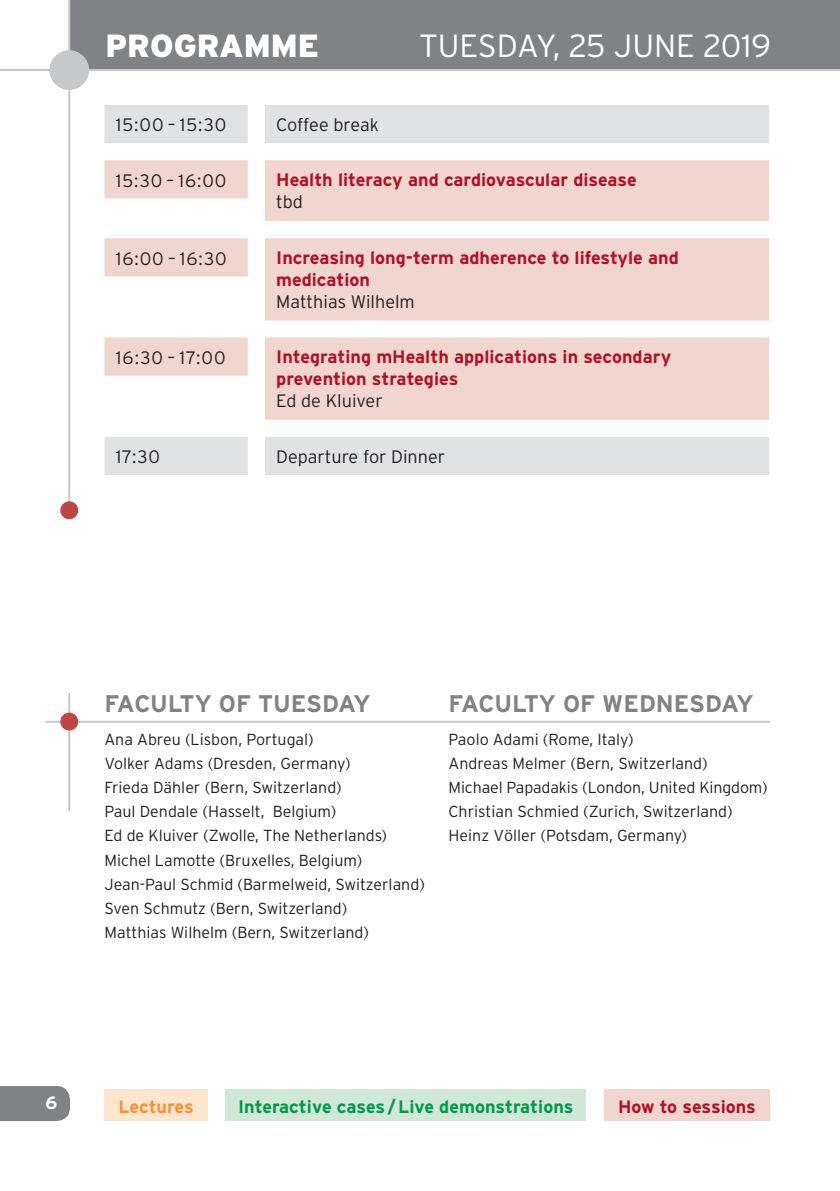
<style>
.page{position:relative;width:840px;height:1191px;background:#fff}
.page>*{position:absolute;margin:0;border:0;box-sizing:border-box;transform-origin:0 0}
.t1{font:300 32px "Interstate";color:#fff}
.t2{font:900 32px "Interstate";color:#fff}
.t3{font:700 24px "Interstate";letter-spacing:-.005em;color:#808285}
.t4{font:700 18px/22px "Interstate";color:#ae1229}
.t5{font:300 18px "Interstate";color:#231f20}
.t6{font:700 18px "Interstate";color:#00984a}
.t7{font:700 18px "Interstate";letter-spacing:-.01em;color:#f79332}
.t8{font:700 18px "Interstate";color:#fff}
.t9{font:300 16px/24px "Interstate";color:#231f20}
</style>
<div class="page">
<div style="left:0;top:1086px;width:70px;height:35px;background:#808285"></div>
<div style="left:104px;top:1089px;width:103px;height:32px;background:#fee6ce"></div>
<div style="left:225px;top:1089px;width:360px;height:32px;background:#d1e7d8"></div>
<div style="left:603px;top:1089px;width:166px;height:32px;background:#f1d6cf"></div>
<svg style="left:104px;top:105px;width:664px;height:370px;fill:#e1e2e4"></svg>
<svg style="left:104px;top:160px;width:664px;height:260px;fill:#f1d6cf"></svg>
<div style="left:70px;top:0;width:769px;height:71px;background:#808285"></div>
<hr style="left:68px;top:0;width:2px;height:508px;background:#c7c8ca">
<hr style="left:0;top:69px;width:839px;height:2px;background:#c7c8ca">
<div style="left:49px;top:50px;width:40px;height:40px;background:#c7c8ca;border-radius:50%"></div>
<div style="left:60px;top:501px;width:18px;height:18px;background:#bc4744;border-radius:50%"></div>
<hr style="left:68px;top:693px;width:2px;height:118px;background:#c7c8ca">
<hr style="left:45px;top:721px;width:724px;height:2px;background:#c7c8ca">
<div style="left:60px;top:712px;width:18px;height:18px;background:#bc4744;border-radius:50%"></div>
<h1 class="t2" style="left:105px;top:27px;width:215px">PROGRAMME</h1>
<h1 class="t1" style="left:419px;top:28px;width:353px">TUESDAY, 25 JUNE 2019</h1>
<p class="t5" style="left:116px;top:115px;width:112px">15:00 – 15:30</p>
<p class="t5" style="left:276px;top:114px;width:104px">Coffee break</p>
<p class="t5" style="left:116px;top:170px;width:112px">15:30 – 16:00</p>
<p class="t4" style="left:276px;top:169px;width:362px">Health literacy and cardiovascular disease</p>
<p class="t5" style="left:276px;top:192px;width:28px">tbd</p>
<p class="t5" style="left:116px;top:248px;width:112px">16:00 – 16:30</p>
<p class="t4" style="left:276px;top:246px;width:404px">Increasing long-term adherence to lifestyle and medication</p>
<p class="t5" style="left:276px;top:291px;width:140px">Matthias Wilhelm</p>
<p class="t5" style="left:116px;top:347px;width:111px">16:30 – 17:00</p>
<p class="t4" style="left:276px;top:346px;width:396px">Integrating mHealth applications in secondary prevention strategies</p>
<p class="t5" style="left:276px;top:391px;width:108px">Ed de Kluiver</p>
<p class="t5" style="left:116px;top:446px;width:46px">17:30</p>
<p class="t5" style="left:276px;top:446px;width:170px">Departure for Dinner</p>
<h2 class="t3" style="left:104px;top:690px;width:267px">FACULTY OF TUESDAY</h2>
<p class="t9" style="left:104px;top:727px;width:322px">Ana Abreu (Lisbon, Portugal)<br>Volker Adams (Dresden, Germany)<br>Frieda Dähler (Bern, Switzerland)<br>Paul Dendale (Hasselt, Belgium)<br>Ed de Kluiver (Zwolle, The Netherlands)<br>Michel Lamotte (Bruxelles, Belgium)<br>Jean-Paul Schmid (Barmelweid, Switzerland)<br>Sven Schmutz (Bern, Switzerland)<br>Matthias Wilhelm (Bern, Switzerland)</p>
<h2 class="t3" style="left:448px;top:690px;width:306px">FACULTY OF WEDNESDAY</h2>
<p class="t9" style="left:448px;top:727px;width:320px">Paolo Adami (Rome, Italy)<br>Andreas Melmer (Bern, Switzerland)<br>Michael Papadakis (London, United Kingdom)<br>Christian Schmied (Zurich, Switzerland)<br>Heinz Völler (Potsdam, Germany)</p>
<p class="t8" style="left:45px;top:1092px;width:13px">6</p>
<p class="t7" style="left:118px;top:1096px;width:77px">Lectures</p>
<p class="t6" style="left:238px;top:1096px;width:336px">Interactive cases/Live demonstrations</p>
<p class="t4" style="left:617px;top:1095px;width:139px">How to sessions</p>
</div>
